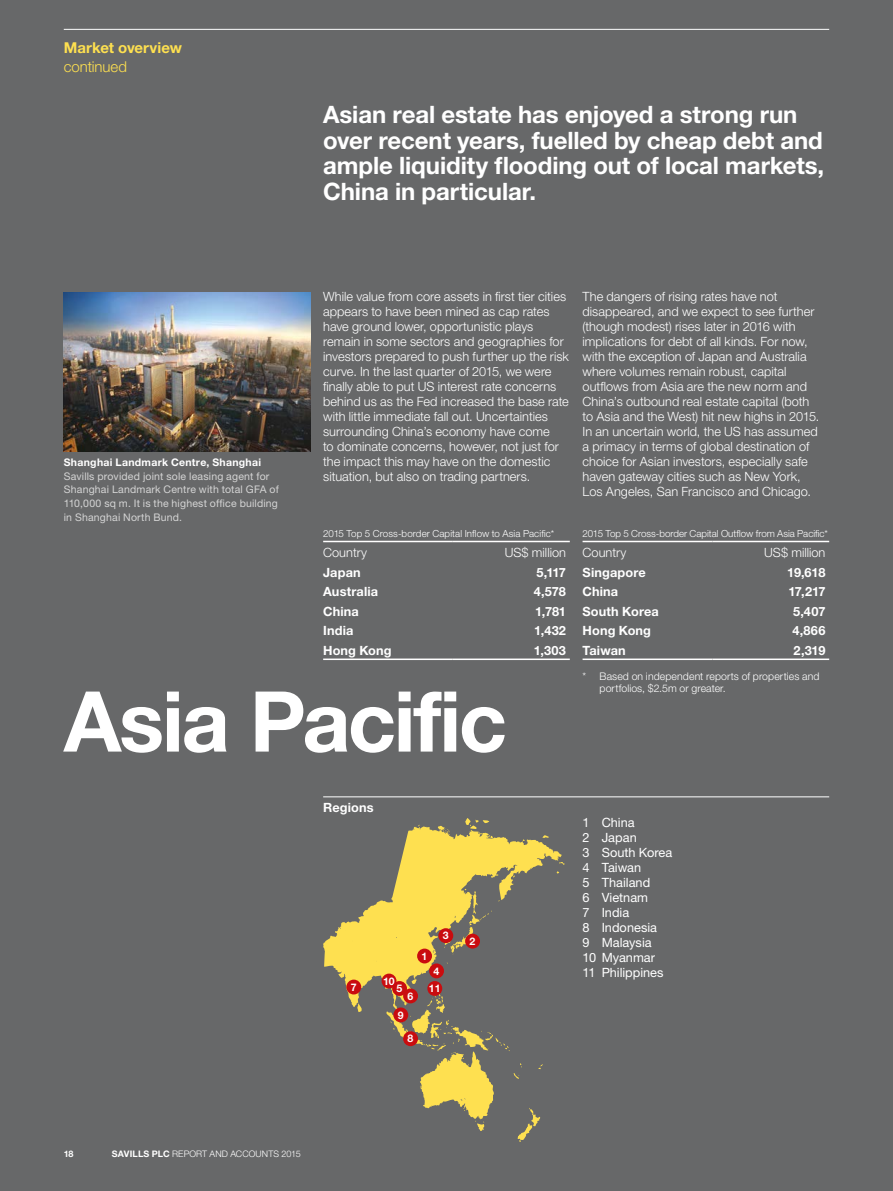
<style>
.page{position:relative;width:893px;height:1191px;background:#676869}
.page>*{position:absolute;margin:0;border:0;box-sizing:border-box;transform-origin:0 0}
.t1{font:700 84px "Helvetica Neue LT Std";letter-spacing:-.025em;color:#fff}
.t2{font:700 24px/25.5px "Helvetica Neue LT Std";letter-spacing:-.005em;color:#fff}
.t3{font:700 15px "Helvetica Neue LT Std";color:#fee050}
.t4{font:300 15px "Helvetica Neue LT Std";letter-spacing:-.005em;color:#fee050}
.t5{font:300 12.75px/15px "Helvetica Neue LT Std";color:#fff}
.t6{font:700 12.75px "Helvetica Neue LT Std";letter-spacing:.01em;color:#fff}
.t7{font:12.75px/15px "Helvetica Neue LT Std";color:#fff}
.t8{font:10.5px/13.5px "Helvetica Neue LT Std";letter-spacing:.015em;color:#d4d4d4}
.t9{font:300 10.5px/12px "Helvetica Neue LT Std";letter-spacing:.01em;color:#fff}
.t10{font:700 10.5px/17.5px "Helvetica Neue LT Std";letter-spacing:.025em;color:#fff;text-align:center}
.t11{font:300 9.75px "Helvetica Neue LT Std";color:#fff}
.t12{font:300 9px "Helvetica Neue LT Std";letter-spacing:.01em;color:#fff}
.t13{font:700 9px "Helvetica Neue LT Std";color:#fff}
.s1{font-weight:700}
</style>
<div class="page">
<img style="left:64px;top:292px;width:246px;height:159px">
<svg style="left:390px;top:1021px;width:153px;height:120px"></svg>
<svg style="left:323px;top:825px;width:239px;height:196px"></svg>
<svg style="left:465px;top:818px;width:24px;height:11px"></svg>
<svg style="left:542px;top:835px;width:7px;height:3px"></svg>
<svg style="left:439px;top:828px;width:11px;height:5px"></svg>
<svg style="left:489px;top:835px;width:4px;height:3px"></svg>
<svg style="left:444px;top:888px;width:48px;height:66px"></svg>
<div style="left:465px;top:933px;width:15px;height:15px;background:#c90c0f;border-radius:50%"></div>
<div style="left:438px;top:928px;width:15px;height:15px;background:#c90c0f;border-radius:50%"></div>
<div style="left:417px;top:948px;width:15px;height:15px;background:#c90c0f;border-radius:50%"></div>
<div style="left:346px;top:979px;width:15px;height:15px;background:#c90c0f;border-radius:50%"></div>
<div style="left:382px;top:973px;width:14px;height:15px;background:#c90c0f;border-radius:50%"></div>
<div style="left:392px;top:981px;width:15px;height:15px;background:#c90c0f;border-radius:50%"></div>
<div style="left:403px;top:988px;width:15px;height:15px;background:#c90c0f;border-radius:50%"></div>
<div style="left:393px;top:1007px;width:15px;height:15px;background:#c90c0f;border-radius:50%"></div>
<div style="left:403px;top:1031px;width:15px;height:15px;background:#c90c0f;border-radius:50%"></div>
<div style="left:429px;top:963px;width:15px;height:15px;background:#c90c0f;border-radius:50%"></div>
<div style="left:427px;top:981px;width:15px;height:15px;background:#c90c0f;border-radius:50%"></div>
<hr style="left:64px;top:29px;width:765px;height:1px;background:#fff">
<hr style="left:323px;top:796px;width:506px;height:1px;background:#fff">
<hr style="left:323px;top:658px;width:130px;height:2px;background:#fff">
<hr style="left:453px;top:658px;width:117px;height:2px;background:#fff">
<hr style="left:323px;top:541px;width:130px;height:1px;background:#fff">
<hr style="left:453px;top:541px;width:117px;height:1px;background:#fff">
<hr style="left:583px;top:658px;width:129px;height:2px;background:#fff">
<hr style="left:712px;top:658px;width:117px;height:2px;background:#fff">
<hr style="left:583px;top:541px;width:129px;height:1px;background:#fff">
<hr style="left:712px;top:541px;width:117px;height:1px;background:#fff">
<p class="t3" style="left:64px;top:39px;width:120px">Market overview</p>
<p class="t4" style="left:64px;top:57px;width:65px">continued</p>
<p class="t10" style="left:64px;top:454px;width:199px">Shanghai Landmark Centre, Shanghai</p>
<p class="t8" style="left:64px;top:469px;width:216px">Savills provided joint sole leasing agent for Shanghai Landmark Centre with total GFA of 110,000 sq m. It is the highest office building in Shanghai North Bund.</p>
<h2 class="t2" style="left:323px;top:102px;width:503px">Asian real estate has enjoyed a strong run over recent years, fuelled by cheap debt and ample liquidity flooding out of local markets, China in particular.</h2>
<p class="t5" style="left:323px;top:289px;width:247px">While value from core assets in first tier cities appears to have been mined as cap rates have ground lower, opportunistic plays remain in some sectors and geographies for investors prepared to push further up the risk curve. In the last quarter of 2015, we were finally able to put US interest rate concerns behind us as the Fed increased the base rate with little immediate fall out. Uncertainties surrounding China’s economy have come<br>to dominate concerns, however, not just for the impact this may have on the domestic situation, but also on trading partners.</p>
<p class="t5" style="left:583px;top:289px;width:238px">The dangers of rising rates have not disappeared, and we expect to see further (though modest) rises later in 2016 with implications for debt of all kinds. For now, with the exception of Japan and Australia where volumes remain robust, capital outflows from Asia are the new norm and China’s outbound real estate capital (both to Asia and the West) hit new highs in 2015.<br>In an uncertain world, the US has assumed a primacy in terms of global destination of choice for Asian investors, especially safe haven gateway cities such as New York, Los Angeles, San Francisco and Chicago.</p>
<p class="t11" style="left:323px;top:527px;width:233px">2015 Top 5 Cross-border Capital Inflow to Asia Pacific*</p>
<p class="t5" style="left:323px;top:545px;width:45px">Country</p>
<p class="t5" style="left:505px;top:545px;width:63px">US$ million</p>
<p class="t6" style="left:323px;top:564px;width:39px">Japan</p>
<p class="t6" style="left:537px;top:564px;width:31px">5,117</p>
<p class="t6" style="left:323px;top:584px;width:56px">Australia</p>
<p class="t6" style="left:534px;top:584px;width:34px">4,578</p>
<p class="t6" style="left:323px;top:603px;width:37px">China</p>
<p class="t6" style="left:535px;top:603px;width:32px">1,781</p>
<p class="t6" style="left:323px;top:623px;width:32px">India</p>
<p class="t6" style="left:534px;top:623px;width:34px">1,432</p>
<p class="t6" style="left:323px;top:642px;width:70px">Hong Kong</p>
<p class="t6" style="left:534px;top:642px;width:34px">1,303</p>
<h1 class="t1" style="left:64px;top:669px;width:445px">Asia Pacific</h1>
<p class="t11" style="left:583px;top:527px;width:247px">2015 Top 5 Cross-border Capital Outflow from Asia Pacific*</p>
<p class="t5" style="left:583px;top:545px;width:45px">Country</p>
<p class="t5" style="left:764px;top:545px;width:63px">US$ million</p>
<p class="t6" style="left:583px;top:564px;width:65px">Singapore</p>
<p class="t6" style="left:787px;top:564px;width:40px">19,618</p>
<p class="t6" style="left:583px;top:584px;width:37px">China</p>
<p class="t6" style="left:789px;top:584px;width:38px">17,217</p>
<p class="t6" style="left:583px;top:603px;width:78px">South Korea</p>
<p class="t6" style="left:793px;top:603px;width:34px">5,407</p>
<p class="t6" style="left:583px;top:623px;width:70px">Hong Kong</p>
<p class="t6" style="left:792px;top:623px;width:34px">4,866</p>
<p class="t6" style="left:583px;top:642px;width:45px">Taiwan</p>
<p class="t6" style="left:793px;top:642px;width:33px">2,319</p>
<p class="t9" style="left:600px;top:669px;width:221px;text-indent:-17px">* Based on independent reports of properties and portfolios, $2.5m or greater.</p>
<p class="t6" style="left:323px;top:799px;width:52px">Regions</p>
<p class="t10" style="left:351px;top:978px;width:7px">7</p>
<p class="t10" style="left:383px;top:972px;width:13px">10</p>
<p class="t10" style="left:396px;top:979px;width:7px">5</p>
<p class="t10" style="left:407px;top:986px;width:7px">6</p>
<p class="t10" style="left:398px;top:1005px;width:7px">9</p>
<p class="t10" style="left:407px;top:1029px;width:7px">8</p>
<p class="t10" style="left:421px;top:947px;width:7px">1</p>
<p class="t10" style="left:443px;top:926px;width:7px">3</p>
<p class="t10" style="left:429px;top:961px;width:13px">4<br>11</p>
<p class="t10" style="left:469px;top:932px;width:7px">2</p>
<p class="t7" style="left:583px;top:814px;width:91px">1 China<br>2 Japan<br>3 South Korea<br>4 Taiwan<br>5 Thailand<br>6 Vietnam<br>7 India<br>8 Indonesia<br>9 Malaysia<br>10 Myanmar<br>11 Philippines</p>
<p class="t13" style="left:64px;top:1148px;width:11px">18</p>
<p class="t12" style="left:112px;top:1148px;width:190px"><span class="s1">SAVILLS PLC</span> REPORT AND ACCOUNTS 2015</p>
</div>
